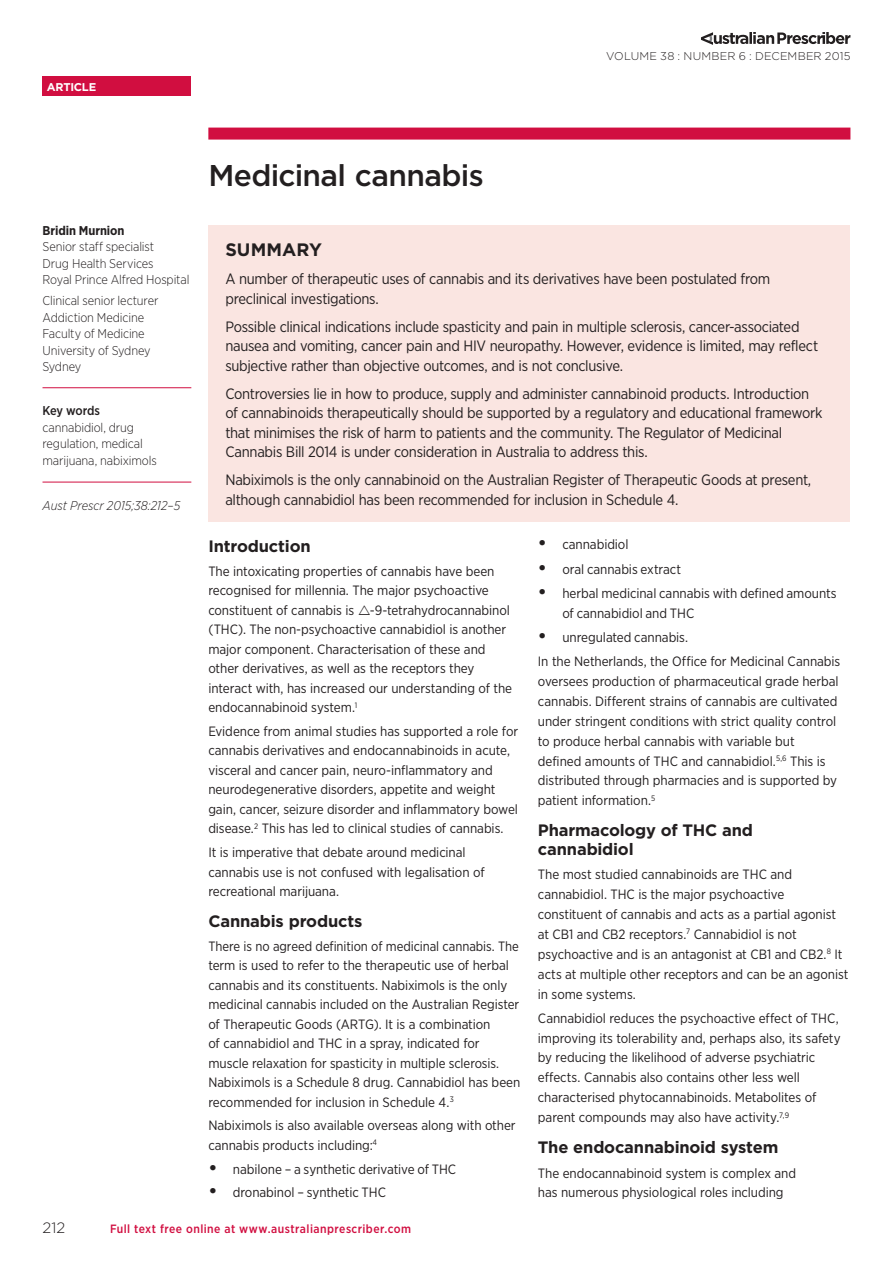
<style>
.page{position:relative;width:893px;height:1263px;background:#fff}
.page>*{position:absolute;margin:0;border:0;box-sizing:border-box;transform-origin:0 0}
.Primary_Heading{font:500 30px "Gotham";letter-spacing:-.02em;color:#231f20}
.Summary_Header_ONE_C{font:700 18px "Gotham";color:#231f20}
.Subheading_Level_1{font:700 16.5px/18.5px "Gotham";letter-spacing:-.01em;color:#231f20}
.Summary_Text{font:15px/19.5px "Gotham Narrow";letter-spacing:-.02em;color:#231f20}
.t1{font:300 15px "Gotham";color:#231f20}
.Body_Text{font:13.5px/19.5px "Gotham Narrow";letter-spacing:-.005em;color:#231f20}
.Author_Credentials{font:300 12.75px/16.5px "Gotham Narrow";letter-spacing:-.01em;color:#231f20}
.Keywords_Text{font:300 12.75px/16.5px "Gotham Narrow";letter-spacing:-.01em;color:#231f20}
.Citation{font:italic 300 12.75px "Gotham Narrow";color:#231f20}
.Author_s_Name{font:700 12.75px "Gotham Narrow";letter-spacing:-.005em;color:#231f20}
.Keywords_Header{font:500 12.75px "Gotham Narrow";letter-spacing:-.015em;color:#231f20}
.t2{font:500 12px "Gotham Narrow";letter-spacing:.035em;color:#d10e40}
.t3{font:300 11.25px "Gotham";letter-spacing:.02em;color:#231f20}
.t4{font:700 11.25px "Gotham";letter-spacing:-.02em;color:#fff}
.s1{font-family:"Gotham";font-weight:700;font-size:18px}
</style>
<div class="page">
<svg style="left:701px;top:32px;width:149px;height:13px"></svg>
<div style="left:43px;top:77px;width:148px;height:19px;background:#d10e40"></div>
<div style="left:208px;top:128px;width:642px;height:12px;background:#d10e40"></div>
<div style="left:208px;top:225px;width:642px;height:297px;background:#fae5e1"></div>
<hr style="left:43px;top:387px;width:148px;height:1px;background:#d10e40">
<hr style="left:43px;top:482px;width:148px;height:1px;background:#d10e40">
<p class="t4" style="left:47px;top:79px;width:51px">ARTICLE</p>
<p class="t3" style="left:606px;top:48px;width:246px">VOLUME 38 : NUMBER 6 : DECEMBER 2015</p>
<p class="Author_s_Name" style="left:43px;top:222px;width:84px">Bridin Murnion</p>
<p class="Author_Credentials" style="left:43px;top:238px;width:148px">Senior staff specialist<br>Drug Health Services<br>Royal Prince Alfred Hospital</p>
<p class="Author_Credentials" style="left:43px;top:292px;width:117px">Clinical senior lecturer<br>Addiction Medicine<br>Faculty of Medicine<br>University of Sydney<br>Sydney</p>
<p class="Keywords_Header" style="left:43px;top:403px;width:59px">Key words</p>
<p class="Keywords_Text" style="left:43px;top:419px;width:116px">cannabidiol, drug regulation, medical marijuana, nabiximols</p>
<p class="Citation" style="left:43px;top:497px;width:139px">Aust Prescr 2015;38:212–5</p>
<p class="Primary_Heading" style="left:208px;top:155px;width:277px">Medicinal cannabis</p>
<p class="Summary_Header_ONE_C" style="left:225px;top:238px;width:98px">SUMMARY</p>
<p class="Summary_Text" style="left:225px;top:269px;width:547px">A number of therapeutic uses of cannabis and its derivatives have been postulated from preclinical investigations.</p>
<p class="Summary_Text" style="left:225px;top:316px;width:594px">Possible clinical indications include spasticity and pain in multiple sclerosis, cancer-associated nausea and vomiting, cancer pain and HIV neuropathy. However, evidence is limited, may reflect subjective rather than objective outcomes, and is not conclusive.</p>
<p class="Summary_Text" style="left:225px;top:383px;width:599px">Controversies lie in how to produce, supply and administer cannabinoid products. Introduction of cannabinoids therapeutically should be supported by a regulatory and educational framework that minimises the risk of harm to patients and the community. The Regulator of Medicinal Cannabis Bill 2014 is under consideration in Australia to address this.</p>
<p class="Summary_Text" style="left:225px;top:470px;width:587px">Nabiximols is the only cannabinoid on the Australian Register of Therapeutic Goods at present, although cannabidiol has been recommended for inclusion in Schedule 4.</p>
<p class="Body_Text" style="left:538px;top:535px;width:92px"><span class="s1">•</span> cannabidiol</p>
<p class="Body_Text" style="left:538px;top:559px;width:145px"><span class="s1">•</span> oral cannabis extract</p>
<p class="Body_Text" style="left:562px;top:583px;width:276px;line-height:20px;text-indent:-24px"><span class="s1">•</span> herbal medicinal cannabis with defined amounts of cannabidiol and THC</p>
<p class="Body_Text" style="left:538px;top:627px;width:152px"><span class="s1">•</span> unregulated cannabis.</p>
<p class="Body_Text" style="left:538px;top:651px;width:304px;line-height:20px">In the Netherlands, the Office for Medicinal Cannabis oversees production of pharmaceutical grade herbal cannabis. Different strains of cannabis are cultivated under stringent conditions with strict quality control to produce herbal cannabis with variable but defined amounts of THC and cannabidiol.<sup>5,6</sup> This is distributed through pharmacies and is supported by patient information.<sup>5</sup></p>
<p class="Subheading_Level_1" style="left:538px;top:821px;width:217px">Pharmacology of THC and cannabidiol</p>
<p class="Body_Text" style="left:538px;top:864px;width:312px;line-height:20px">The most studied cannabinoids are THC and cannabidiol. THC is the major psychoactive constituent of cannabis and acts as a partial agonist at CB1 and CB2 receptors.<sup>7</sup> Cannabidiol is not psychoactive and is an antagonist at CB1 and CB2.<sup>8</sup> It acts at multiple other receptors and can be an agonist in some systems.</p>
<p class="Body_Text" style="left:538px;top:1008px;width:304px;line-height:20px">Cannabidiol reduces the psychoactive effect of THC, improving its tolerability and, perhaps also, its safety by reducing the likelihood of adverse psychiatric effects. Cannabis also contains other less well characterised phytocannabinoids. Metabolites of parent compounds may also have activity.<sup>7,9</sup></p>
<p class="Subheading_Level_1" style="left:538px;top:1138px;width:242px">The endocannabinoid system</p>
<p class="Body_Text" style="left:538px;top:1162px;width:260px;line-height:20px">The endocannabinoid system is complex and has numerous physiological roles including</p>
<p class="Subheading_Level_1" style="left:208px;top:537px;width:104px">Introduction</p>
<p class="Body_Text" style="left:208px;top:561px;width:305px">The intoxicating properties of cannabis have been recognised for millennia. The major psychoactive constituent of cannabis is -9-tetrahydrocannabinol (THC). The non-psychoactive cannabidiol is another major component. Characterisation of these and other derivatives, as well as the receptors they interact with, has increased our understanding of the endocannabinoid system.<sup>1</sup></p>
<p class="Body_Text" style="left:208px;top:721px;width:311px">Evidence from animal studies has supported a role for cannabis derivatives and endocannabinoids in acute, visceral and cancer pain, neuro-inflammatory and neurodegenerative disorders, appetite and weight gain, cancer, seizure disorder and inflammatory bowel disease.<sup>2</sup> This has led to clinical studies of cannabis.</p>
<p class="Body_Text" style="left:208px;top:842px;width:278px">It is imperative that debate around medicinal cannabis use is not confused with legalisation of recreational marijuana.</p>
<p class="Subheading_Level_1" style="left:208px;top:912px;width:156px">Cannabis products</p>
<p class="Body_Text" style="left:208px;top:936px;width:313px">There is no agreed definition of medicinal cannabis. The term is used to refer to the therapeutic use of herbal cannabis and its constituents. Nabiximols is the only medicinal cannabis included on the Australian Register of Therapeutic Goods (ARTG). It is a combination<br>of cannabidiol and THC in a spray, indicated for muscle relaxation for spasticity in multiple sclerosis.<br>Nabiximols is a Schedule 8 drug. Cannabidiol has been recommended for inclusion in Schedule 4.<sup>3</sup></p>
<p class="Body_Text" style="left:208px;top:1116px;width:309px">Nabiximols is also available overseas along with other cannabis products including:<sup>4</sup></p>
<p class="Body_Text" style="left:208px;top:1159px;width:249px"><span class="s1">•</span> nabilone – a synthetic derivative of THC</p>
<p class="Body_Text" style="left:208px;top:1183px;width:179px"><span class="s1">•</span> dronabinol – synthetic THC</p>
<p class="t1" style="left:43px;top:1218px;width:24px">212</p>
<p class="t2" style="left:110px;top:1221px;width:302px">Full text free online at www.australianprescriber.com</p>
</div>
